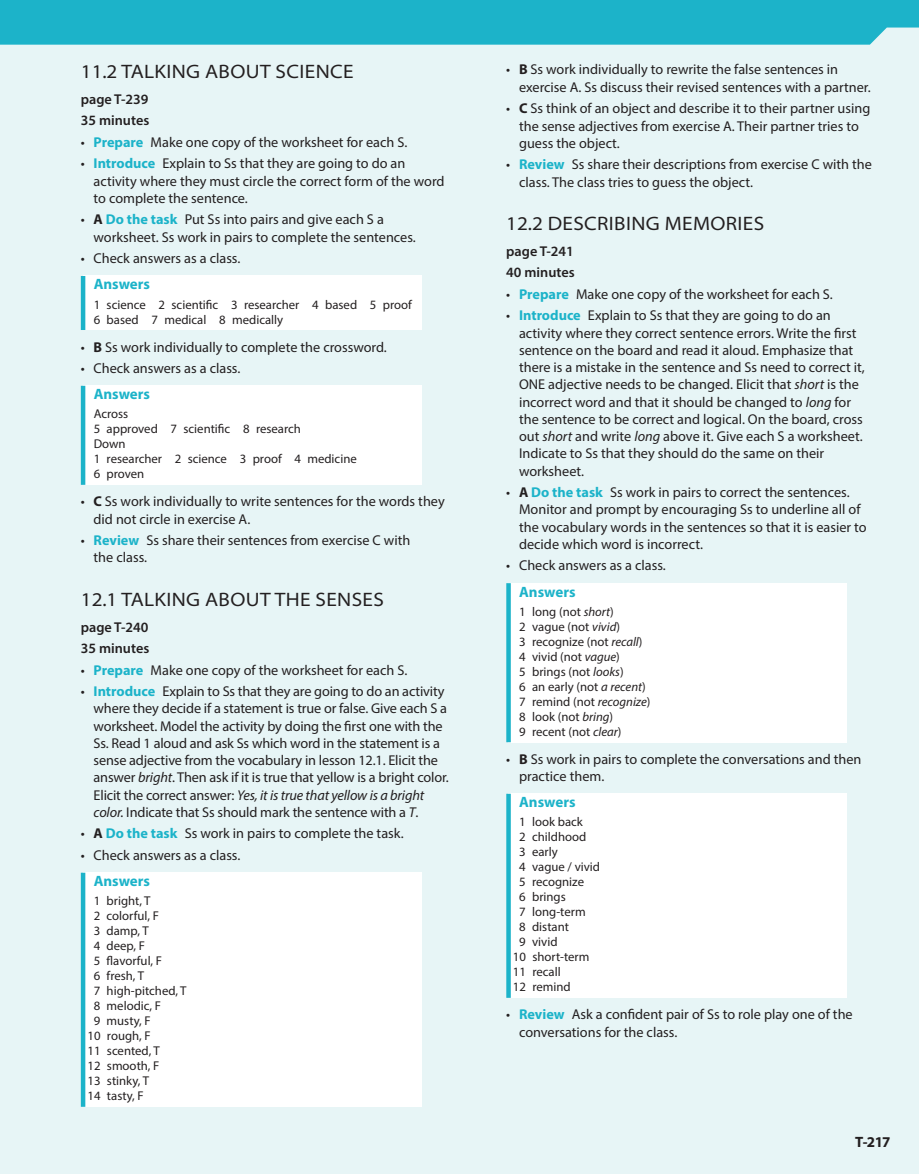
<style>
.page{position:relative;width:919px;height:1174px;background:#fff}
.page>*{position:absolute;margin:0;border:0;box-sizing:border-box;transform-origin:0 0}
.t1{font:semi-expanded 19.5px "Myriad Pro";letter-spacing:.02em;color:#231f20}
.t2{font:700 15px "Myriad Pro";color:#1cb3c9}
.t3{font:700 15px "Myriad Pro";color:#231f20}
.t4{font:14.25px/17.2px "Myriad Pro";color:#231f20}
.t5{font:600 14.25px/21.3px "Myriad Pro";color:#231f20}
.t6{font:12.75px/15px "Myriad Pro";color:#231f20}
.s1{font-weight:700;color:#1cb3c9}
.s2{font-weight:700}
.s3{font-style:italic}
</style>
<div class="page">
<div style="left:0;top:0;width:918px;height:1174px;background:#e7f5f6"></div>
<div style="left:0;top:0;width:918px;height:45px;background:#1cb3c9"></div>
<div style="left:508px;top:583px;width:338px;height:159px;background:#fff"></div>
<svg style="left:506px;top:583px;width:4px;height:159px"></svg>
<div style="left:508px;top:793px;width:338px;height:204px;background:#fff"></div>
<svg style="left:506px;top:793px;width:4px;height:204px"></svg>
<div style="left:83px;top:276px;width:338px;height:54px;background:#fff"></div>
<hr style="left:81px;top:276px;width:4px;height:54px;background:#1cb3c9">
<div style="left:83px;top:386px;width:338px;height:99px;background:#fff"></div>
<hr style="left:81px;top:386px;width:4px;height:99px;background:#1cb3c9">
<div style="left:83px;top:872px;width:338px;height:234px;background:#fff"></div>
<hr style="left:81px;top:872px;width:4px;height:234px;background:#1cb3c9">
<h1 class="t1" style="left:81px;top:60px;width:274px">11.2 TALKING ABOUT SCIENCE</h1>
<p class="t5" style="left:81px;top:88px;width:70px">page T-239<br>35 minutes</p>
<p class="t4" style="left:81px;top:133px;width:328px">• <span class="s1">Prepare</span> Make one copy of the worksheet for each S.</p>
<p class="t4" style="left:94px;top:155px;width:352px;text-indent:-13px">• <span class="s1">Introduce</span> Explain to Ss that they are going to do an activity where they must circle the correct form of the word to complete the sentence.</p>
<p class="t4" style="left:94px;top:211px;width:324px;text-indent:-13px">• <span class="s2">A</span> <span class="s1">Do the task</span> Put Ss into pairs and give each S a worksheet. Ss work in pairs to complete the sentences.</p>
<p class="t4" style="left:81px;top:250px;width:161px">• Check answers as a class.</p>
<p class="t2" style="left:94px;top:274px;width:58px">Answers</p>
<p class="t6" style="left:94px;top:297px;width:319px">1 science 2 scientific 3 researcher 4 based 5 proof<br>6 based 7 medical 8 medically</p>
<p class="t4" style="left:81px;top:338px;width:307px">• <span class="s2">B</span> Ss work individually to complete the crossword.</p>
<p class="t4" style="left:81px;top:359px;width:161px">• Check answers as a class.</p>
<p class="t2" style="left:94px;top:384px;width:58px">Answers</p>
<p class="t6" style="left:94px;top:406px;width:264px">Across<br>5 approved 7 scientific 8 research<br>Down<br>1 researcher 2 science 3 proof 4 medicine<br>6 proven</p>
<p class="t4" style="left:94px;top:493px;width:353px;text-indent:-13px">• <span class="s2">C</span> Ss work individually to write sentences for the words they did not circle in exercise A.</p>
<p class="t4" style="left:94px;top:531px;width:318px;text-indent:-13px">• <span class="s1">Review</span> Ss share their sentences from exercise C with the class.</p>
<h1 class="t1" style="left:81px;top:587px;width:304px">12.1 TALKING ABOUT THE SENSES</h1>
<p class="t5" style="left:81px;top:616px;width:70px">page T-240<br>35 minutes</p>
<p class="t4" style="left:81px;top:661px;width:328px">• <span class="s1">Prepare</span> Make one copy of the worksheet for each S.</p>
<p class="t4" style="left:94px;top:682px;width:356px;text-indent:-13px">• <span class="s1">Introduce</span> Explain to Ss that they are going to do an activity where they decide if a statement is true or false. Give each S a worksheet. Model the activity by doing the first one with the Ss. Read 1 aloud and ask Ss which word in the statement is a sense adjective from the vocabulary in lesson 12.1. Elicit the answer <span class="s3">bright</span>. Then ask if it is true that yellow is a bright color.<br>Elicit the correct answer: <span class="s3">Yes, it is true that yellow is a bright color.</span> Indicate that Ss should mark the sentence with a <span class="s3">T</span>.</p>
<p class="t4" style="left:81px;top:825px;width:324px">• <span class="s2">A</span> <span class="s1">Do the task</span> Ss work in pairs to complete the task.</p>
<p class="t4" style="left:81px;top:846px;width:161px">• Check answers as a class.</p>
<p class="t2" style="left:94px;top:871px;width:58px">Answers</p>
<p class="t6" style="left:94px;top:893px;width:58px">1 bright, T</p>
<p class="t6" style="left:94px;top:908px;width:67px">2 colorful, F</p>
<p class="t6" style="left:94px;top:923px;width:56px">3 damp, T</p>
<p class="t6" style="left:94px;top:938px;width:53px">4 deep, F</p>
<p class="t6" style="left:94px;top:953px;width:70px">5 flavorful, F</p>
<p class="t6" style="left:94px;top:968px;width:52px">6 fresh, T</p>
<p class="t6" style="left:94px;top:983px;width:94px">7 high-pitched, T</p>
<p class="t6" style="left:94px;top:998px;width:69px">8 melodic, F</p>
<p class="t6" style="left:94px;top:1013px;width:59px">9 musty, F</p>
<p class="t6" style="left:87px;top:1028px;width:65px">10 rough, F</p>
<p class="t6" style="left:87px;top:1043px;width:74px">11 scented, T</p>
<p class="t6" style="left:87px;top:1058px;width:73px">12 smooth, F</p>
<p class="t6" style="left:87px;top:1073px;width:63px">13 stinky, T</p>
<p class="t6" style="left:87px;top:1088px;width:58px">14 tasty, F</p>
<p class="t4" style="left:519px;top:61px;width:353px;text-indent:-13px">• <span class="s2">B</span> Ss work individually to rewrite the false sentences in exercise A. Ss discuss their revised sentences with a partner.</p>
<p class="t4" style="left:519px;top:100px;width:353px;text-indent:-13px">• <span class="s2">C</span> Ss think of an object and describe it to their partner using the sense adjectives from exercise A. Their partner tries to guess the object.</p>
<p class="t4" style="left:519px;top:156px;width:354px;text-indent:-13px">• <span class="s1">Review</span> Ss share their descriptions from exercise C with the class. The class tries to guess the object.</p>
<h1 class="t1" style="left:506px;top:211px;width:259px">12.2 DESCRIBING MEMORIES</h1>
<p class="t5" style="left:506px;top:240px;width:70px">page T-241<br>40 minutes</p>
<p class="t4" style="left:506px;top:285px;width:328px">• <span class="s1">Prepare</span> Make one copy of the worksheet for each S.</p>
<p class="t4" style="left:519px;top:307px;width:347px;text-indent:-13px">• <span class="s1">Introduce</span> Explain to Ss that they are going to do an activity where they correct sentence errors. Write the first sentence on the board and read it aloud. Emphasize that there is a mistake in the sentence and Ss need to correct it, ONE adjective needs to be changed. Elicit that <span class="s3">short</span> is the incorrect word and that it should be changed to <span class="s3">long</span> for the sentence to be correct and logical. On the board, cross out <span class="s3">short</span> and write <span class="s3">long</span> above it. Give each S a worksheet.<br>Indicate to Ss that they should do the same on their worksheet.</p>
<p class="t4" style="left:519px;top:483px;width:349px;text-indent:-13px">• <span class="s2">A</span> <span class="s1">Do the task</span> Ss work in pairs to correct the sentences.<br>Monitor and prompt by encouraging Ss to underline all of the vocabulary words in the sentences so that it is easier to decide which word is incorrect.</p>
<p class="t4" style="left:506px;top:557px;width:161px">• Check answers as a class.</p>
<p class="t2" style="left:519px;top:581px;width:58px">Answers</p>
<p class="t6" style="left:519px;top:604px;width:133px">1 long (not <span class="s3">short</span>)<br>2 vague (not <span class="s3">vivid</span>)<br>3 recognize (not <span class="s3">recall</span>)<br>4 vivid (not <span class="s3">vague</span>)<br>5 brings (not <span class="s3">looks</span>)<br>6 an early (not <span class="s3">a recent</span>)<br>7 remind (not <span class="s3">recognize</span>)<br>8 look (not <span class="s3">bring</span>)<br>9 recent (not <span class="s3">clear</span>)</p>
<p class="t4" style="left:519px;top:750px;width:344px;text-indent:-13px">• <span class="s2">B</span> Ss work in pairs to complete the conversations and then practice them.</p>
<p class="t2" style="left:519px;top:792px;width:58px">Answers</p>
<p class="t6" style="left:519px;top:814px;width:65px">1 look back</p>
<p class="t6" style="left:519px;top:829px;width:69px">2 childhood</p>
<p class="t6" style="left:519px;top:844px;width:40px">3 early</p>
<p class="t6" style="left:519px;top:859px;width:82px">4 vague / vivid</p>
<p class="t6" style="left:519px;top:874px;width:66px">5 recognize</p>
<p class="t6" style="left:519px;top:889px;width:48px">6 brings</p>
<p class="t6" style="left:519px;top:904px;width:68px">7 long-term</p>
<p class="t6" style="left:519px;top:919px;width:51px">8 distant</p>
<p class="t6" style="left:519px;top:934px;width:40px">9 vivid</p>
<p class="t6" style="left:513px;top:949px;width:78px">10 short-term</p>
<p class="t6" style="left:513px;top:964px;width:49px">11 recall</p>
<p class="t6" style="left:513px;top:979px;width:59px">12 remind</p>
<p class="t4" style="left:519px;top:1005px;width:335px;text-indent:-13px">• <span class="s1">Review</span> Ask a confident pair of Ss to role play one of the conversations for the class.</p>
<p class="t3" style="left:855px;top:1132px;width:37px">T-217</p>
</div>
